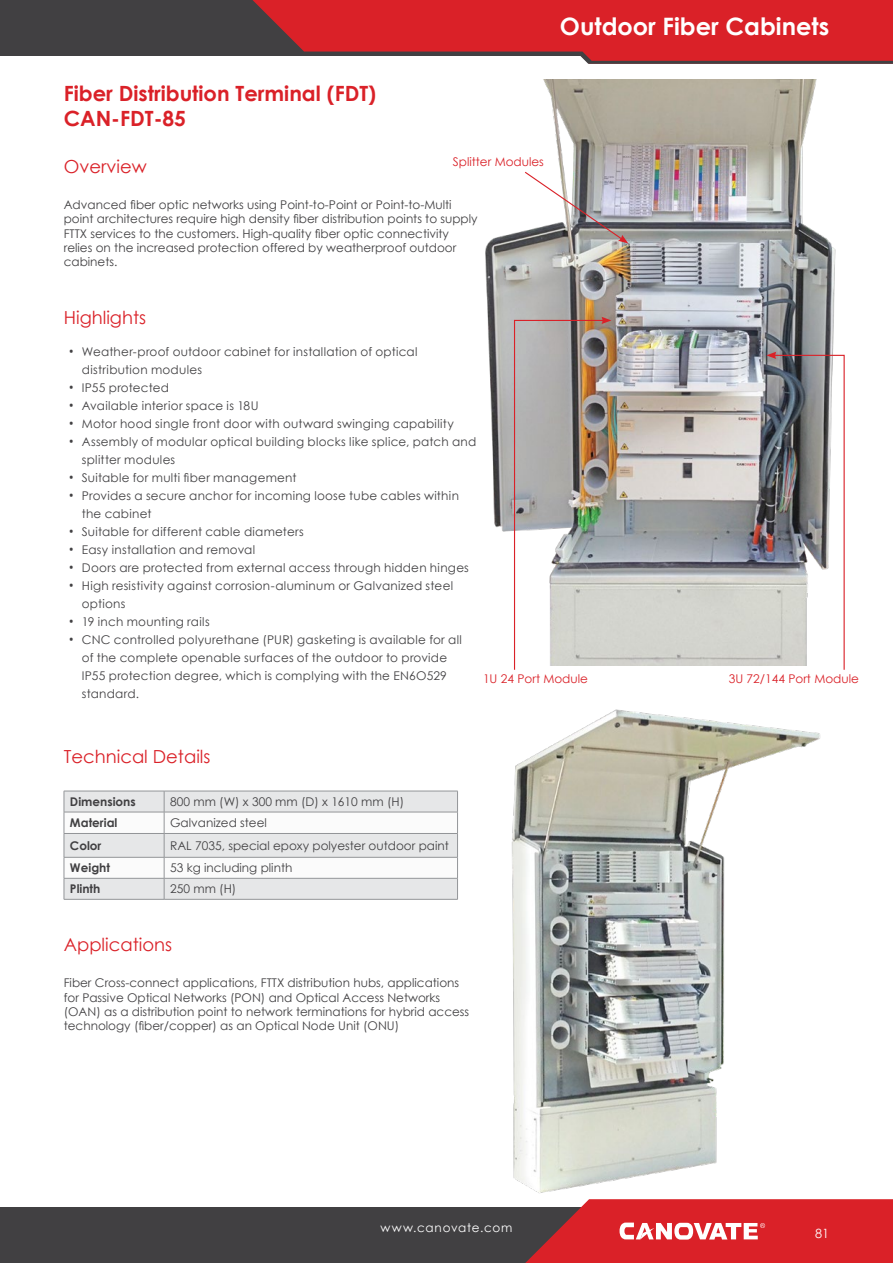
<style>
.page{position:relative;width:893px;height:1263px;background:#fff}
.page>*{position:absolute;margin:0;border:0;box-sizing:border-box;transform-origin:0 0}
.t1{font:700 24px "Century Gothic";color:#fff}
.t2{font:700 21px/25.2px "Century Gothic";color:#da2128}
.t3{font:18px "Century Gothic";color:#da2128}
.t4{font:12.75px "Century Gothic";color:#fff}
.t5{font:12px/14.4px "Century Gothic";color:#414042}
.t6{font:12px/18px "Century Gothic";letter-spacing:.02em;color:#414042}
.t7{font:12px/18px "Century Gothic";letter-spacing:.025em;color:#414042}
.t8{font:12px "Century Gothic";color:#da2128}
.t9{font:700 12px "Century Gothic";color:#414042}
.t10{font:12px "Century Gothic";letter-spacing:.06em;color:#fff}
.s1{font-family:"Roboto";font-weight:700}
</style>
<div class="page">
<hr style="left:0;top:1207px;width:638px;height:1px;background:#8a8f92">
<div style="left:0;top:1208px;width:893px;height:55px;background:#414042"></div>
<svg style="left:483px;top:1199px;width:410px;height:64px"></svg>
<hr style="left:0;top:55px;width:638px;height:1px;background:#bcbec0">
<div style="left:0;top:0;width:893px;height:55px;background:#414042"></div>
<svg style="left:207px;top:0;width:686px;height:64px"></svg>
<img style="left:485px;top:79px;width:351px;height:586px">
<svg style="left:64px;top:791px;width:394px;height:108px"></svg>
<hr style="left:64px;top:899px;width:100px;height:1px;background:#939598">
<hr style="left:164px;top:899px;width:294px;height:1px;background:#939598">
<svg style="left:524px;top:171px;width:104px;height:72px"></svg>
<img style="left:513px;top:317px;width:98px;height:353px">
<svg style="left:766px;top:352px;width:79px;height:318px"></svg>
<img style="left:511px;top:709px;width:310px;height:485px">
<h1 class="t1" style="left:560px;top:8px;width:271px">Outdoor Fiber Cabinets</h1>
<h2 class="t2" style="left:64px;top:80px;width:314px">Fiber Distribution Terminal (FDT)<br>CAN-FDT-85</h2>
<h3 class="t3" style="left:64px;top:154px;width:84px">Overview</h3>
<p class="t5" style="left:64px;top:197px;width:415px">Advanced fiber optic networks using Point-to-Point or Point-to-Multi point architectures require high density fiber distribution points to supply FTTX services to the customers. High-quality fiber optic connectivity relies on the increased protection offered by weatherproof outdoor cabinets.</p>
<p class="t8" style="left:453px;top:153px;width:93px">Splitter Modules</p>
<h3 class="t3" style="left:64px;top:305px;width:84px">Highlights</h3>
<p class="t6" style="left:82px;top:343px;width:337px;text-indent:-13px"><span class="s1">•</span> Weather-proof outdoor cabinet for installation of optical distribution modules</p>
<p class="t5" style="left:69px;top:381px;width:101px"><span class="s1">•</span> IP55 protected</p>
<p class="t7" style="left:69px;top:397px;width:191px"><span class="s1">•</span> Available interior space is 18U</p>
<p class="t6" style="left:69px;top:415px;width:386px"><span class="s1">•</span> Motor hood single front door with outward swinging capability</p>
<p class="t7" style="left:82px;top:433px;width:396px;text-indent:-13px"><span class="s1">•</span> Assembly of modular optical building blocks like splice, patch and splitter modules</p>
<p class="t6" style="left:69px;top:469px;width:229px"><span class="s1">•</span> Suitable for multi fiber management</p>
<p class="t6" style="left:82px;top:487px;width:379px;text-indent:-13px"><span class="s1">•</span> Provides a secure anchor for incoming loose tube cables within the cabinet</p>
<p class="t7" style="left:69px;top:523px;width:236px"><span class="s1">•</span> Suitable for different cable diameters</p>
<p class="t7" style="left:69px;top:541px;width:188px"><span class="s1">•</span> Easy installation and removal</p>
<p class="t6" style="left:69px;top:559px;width:401px"><span class="s1">•</span> Doors are protected from external access through hidden hinges</p>
<p class="t7" style="left:82px;top:577px;width:373px;text-indent:-13px"><span class="s1">•</span> High resistivity against corrosion-aluminum or Galvanized steel options</p>
<p class="t6" style="left:69px;top:613px;width:142px"><span class="s1">•</span> 19 inch mounting rails</p>
<p class="t6" style="left:82px;top:631px;width:382px;text-indent:-13px"><span class="s1">•</span> CNC controlled polyurethane (PUR) gasketing is available for all of the complete openable surfaces of the outdoor to provide IP55 protection degree, which is complying with the EN6O529 standard.</p>
<p class="t8" style="left:483px;top:670px;width:107px">1U 24 Port Module</p>
<p class="t8" style="left:729px;top:670px;width:132px">3U 72/144 Port Module</p>
<h3 class="t3" style="left:64px;top:744px;width:148px">Technical Details</h3>
<p class="t9" style="left:70px;top:792px;width:67px">Dimensions</p>
<p class="t5" style="left:170px;top:794px;width:235px">800 mm (W) x 300 mm (D) x 1610 mm (H)</p>
<p class="t9" style="left:70px;top:814px;width:49px">Material</p>
<p class="t5" style="left:170px;top:815px;width:98px">Galvanized steel</p>
<p class="t9" style="left:70px;top:836px;width:33px">Color</p>
<p class="t5" style="left:170px;top:838px;width:280px">RAL 7035, special epoxy polyester outdoor paint</p>
<p class="t9" style="left:70px;top:859px;width:42px">Weight</p>
<p class="t5" style="left:170px;top:860px;width:124px">53 kg including plinth</p>
<p class="t9" style="left:70px;top:880px;width:32px">Plinth</p>
<p class="t5" style="left:170px;top:881px;width:68px">250 mm (H)</p>
<h3 class="t3" style="left:64px;top:932px;width:110px">Applications</h3>
<p class="t5" style="left:64px;top:975px;width:407px">Fiber Cross-connect applications, FTTX distribution hubs, applications for Passive Optical Networks (PON) and Optical Access Networks (OAN) as a distribution point to network terminations for hybrid access technology (fiber/copper) as an Optical Node Unit (ONU)</p>
<p class="t10" style="left:380px;top:1219px;width:133px">www.canovate.com</p>
<p class="t4" style="left:815px;top:1224px;width:16px">81</p>
</div>
